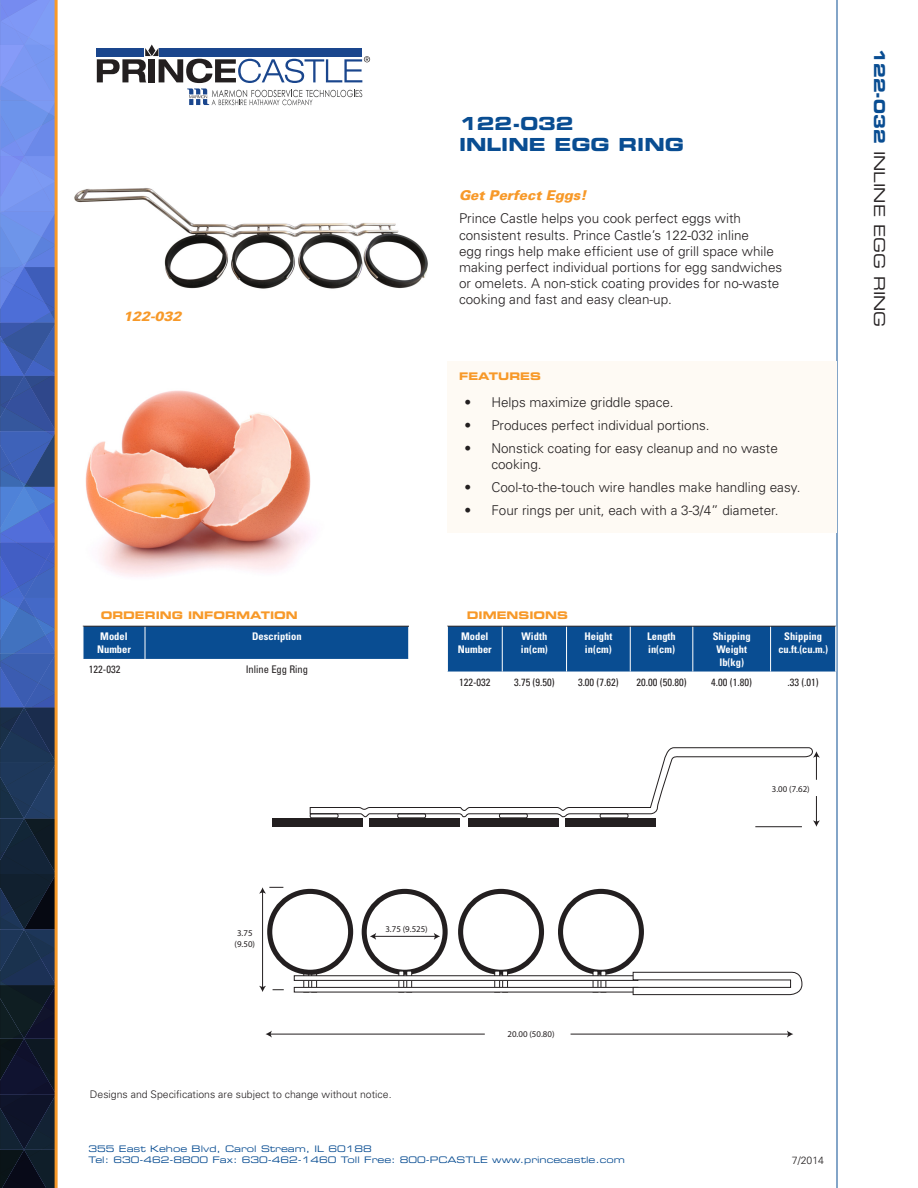
<style>
.page{position:relative;width:918px;height:1188px;background:#fff}
.page>*{position:absolute;margin:0;border:0;box-sizing:border-box;transform-origin:0 0}
.t1{font:18px/21.6px "Eurostile Bold Extended Two";color:#094d92}
.t2{font:15px "Eurostile Extended Two";color:#231f20}
.t3{font:300 13.5px/16.2px "Univers";color:#231f20}
.t4{font:italic 900 13.5px "Univers";color:#f79929}
.t5{font:700 condensed 10.5px/12.6px "Univers";color:#fff;text-align:center}
.t6{font:condensed 10.5px "Univers";color:#231f20}
.t7{font:300 10.5px "Univers";color:#231f20}
.t8{font:10.5px "Eurostile Bold Extended Two";color:#f79929}
.t9{font:9px/10.8px "Eurostile Extended Two";color:#094d92}
.t10{font:8.85px/10.6px "Myriad Pro";color:#231f20}
.s1{font-family:"Eurostile Bold Extended Two";color:#094d92}
</style>
<div class="page">
<svg style="left:0;top:0;width:55px;height:1188px;background:#3c5591"></svg>
<hr style="left:837px;top:0;width:1px;height:1188px;background:#094d92">
<hr style="left:55px;top:0;width:3px;height:1188px;background:#f79929">
<svg style="left:97px;top:45px;width:273px;height:60px"></svg>
<div style="left:97px;top:48px;width:47px;height:8px;background:#1a468d"></div>
<div style="left:160px;top:48px;width:202px;height:8px;background:#1a468d"></div>
<img style="left:74px;top:188px;width:354px;height:101px">
<img style="left:85px;top:390px;width:227px;height:187px">
<div style="left:447px;top:361px;width:390px;height:171px;background:#fefaf4"></div>
<div style="left:448px;top:627px;width:387px;height:45px;background:#094d92"></div>
<hr style="left:502px;top:626px;width:1px;height:46px;background:#fff">
<hr style="left:566px;top:626px;width:1px;height:46px;background:#fff">
<hr style="left:630px;top:626px;width:1px;height:46px;background:#fff">
<hr style="left:693px;top:626px;width:1px;height:46px;background:#fff">
<hr style="left:770px;top:626px;width:1px;height:46px;background:#fff">
<hr style="left:447px;top:626px;width:55px;height:1px;background:#231f20">
<hr style="left:502px;top:626px;width:65px;height:1px;background:#231f20">
<hr style="left:567px;top:626px;width:63px;height:1px;background:#231f20">
<hr style="left:630px;top:626px;width:63px;height:1px;background:#231f20">
<hr style="left:693px;top:626px;width:78px;height:1px;background:#231f20">
<hr style="left:771px;top:626px;width:65px;height:1px;background:#231f20">
<hr style="left:447px;top:626px;width:1px;height:46px;background:#fff">
<hr style="left:835px;top:626px;width:1px;height:46px;background:#fff">
<div style="left:362px;top:889px;width:86px;height:86px;border:5px solid #231f20;border-radius:50%"></div>
<div style="left:458px;top:889px;width:86px;height:86px;border:5px solid #231f20;border-radius:50%"></div>
<div style="left:558px;top:889px;width:86px;height:86px;border:5px solid #231f20;border-radius:50%"></div>
<div style="left:399px;top:971px;width:5px;height:21px;background:#fff"></div>
<div style="left:398px;top:971px;width:6px;height:22px;border:1px solid #231f20"></div>
<div style="left:407px;top:971px;width:5px;height:21px;background:#fff"></div>
<div style="left:406px;top:971px;width:6px;height:22px;border:1px solid #231f20"></div>
<div style="left:303px;top:971px;width:6px;height:22px;border:1px solid #231f20"></div>
<div style="left:311px;top:971px;width:6px;height:22px;border:1px solid #231f20"></div>
<div style="left:495px;top:971px;width:5px;height:21px;background:#fff"></div>
<div style="left:494px;top:971px;width:6px;height:22px;border:1px solid #231f20"></div>
<div style="left:503px;top:971px;width:5px;height:21px;background:#fff"></div>
<div style="left:502px;top:971px;width:6px;height:22px;border:1px solid #231f20"></div>
<div style="left:593px;top:971px;width:5px;height:21px;background:#fff"></div>
<div style="left:601px;top:971px;width:5px;height:21px;background:#fff"></div>
<hr style="left:294px;top:976px;width:344px;height:4px;background:#fff">
<div style="left:294px;top:975px;width:344px;height:6px;border:1px solid #231f20"></div>
<div style="left:294px;top:987px;width:344px;height:5px;background:#fff"></div>
<div style="left:294px;top:987px;width:344px;height:6px;border:1px solid #231f20"></div>
<svg style="left:632px;top:971px;width:171px;height:25px"></svg>
<hr style="left:571px;top:1034px;width:218px;height:1px;background:#231f20">
<svg style="left:787px;top:1031px;width:6px;height:7px"></svg>
<hr style="left:270px;top:1034px;width:215px;height:1px;background:#231f20">
<svg style="left:266px;top:1031px;width:6px;height:7px"></svg>
<svg style="left:309px;top:747px;width:511px;height:80px"></svg>
<hr style="left:262px;top:892px;width:1px;height:96px;background:#231f20">
<svg style="left:259px;top:986px;width:7px;height:6px"></svg>
<hr style="left:374px;top:936px;width:62px;height:1px;background:#231f20">
<svg style="left:370px;top:933px;width:6px;height:7px"></svg>
<svg style="left:434px;top:933px;width:6px;height:7px"></svg>
<div style="left:267px;top:889px;width:86px;height:86px;border:5px solid #231f20;border-radius:50%"></div>
<div style="left:273px;top:818px;width:90px;height:9px;background:#231f20"></div>
<hr style="left:755px;top:826px;width:47px;height:1px;background:#231f20">
<svg style="left:259px;top:887px;width:24px;height:7px"></svg>
<div style="left:84px;top:627px;width:325px;height:32px;background:#094d92"></div>
<hr style="left:145px;top:626px;width:1px;height:33px;background:#fff">
<hr style="left:83px;top:626px;width:62px;height:1px;background:#231f20">
<hr style="left:145px;top:626px;width:264px;height:1px;background:#231f20">
<hr style="left:83px;top:626px;width:1px;height:33px;background:#fff">
<p class="t4" style="left:123px;top:308px;width:60px">122-032</p>
<p class="t8" style="left:101px;top:608px;width:199px">ORDERING INFORMATION</p>
<p class="t5" style="left:97px;top:630px;width:35px">Model<br>Number</p>
<p class="t5" style="left:252px;top:630px;width:51px">Description</p>
<p class="t6" style="left:89px;top:663px;width:33px">122-032</p>
<p class="t6" style="left:246px;top:663px;width:64px">Inline Egg Ring</p>
<p class="t1" style="left:459px;top:112px;width:226px">122-032<br>INLINE EGG RING</p>
<p class="t4" style="left:459px;top:186px;width:129px">Get Perfect Eggs!</p>
<p class="t3" style="left:459px;top:210px;width:325px">Prince Castle helps you cook perfect eggs with consistent results. Prince Castle’s 122-032 inline<br>egg rings help make efficient use of grill space while making perfect individual portions for egg sandwiches or omelets. A non-stick coating provides for no-waste cooking and fast and easy clean-up.</p>
<p class="t8" style="left:459px;top:369px;width:83px">FEATURES</p>
<p class="t3" style="left:464px;top:394px;width:211px">• Helps maximize griddle space.</p>
<p class="t3" style="left:464px;top:417px;width:247px">• Produces perfect individual portions.</p>
<p class="t3" style="left:491px;top:440px;width:288px;text-indent:-27px">• Nonstick coating for easy cleanup and no waste cooking.</p>
<p class="t3" style="left:464px;top:479px;width:338px">• Cool-to-the-touch wire handles make handling easy.</p>
<p class="t3" style="left:464px;top:502px;width:316px">• Four rings per unit, each with a 3-3/4” diameter.</p>
<p class="t8" style="left:467px;top:608px;width:103px">DIMENSIONS</p>
<p class="t5" style="left:458px;top:630px;width:35px">Model<br>Number</p>
<p class="t5" style="left:521px;top:630px;width:28px;text-align:left">Width in(cm)</p>
<p class="t5" style="left:584px;top:630px;width:30px;text-align:left">Height in(cm)</p>
<p class="t5" style="left:647px;top:630px;width:30px;text-align:left">Length in(cm)</p>
<p class="t5" style="left:713px;top:630px;width:39px">Shipping<br>Weight lb(kg)</p>
<p class="t5" style="left:778px;top:630px;width:51px">Shipping cu.ft.(cu.m.)</p>
<p class="t6" style="left:459px;top:676px;width:33px">122-032</p>
<p class="t6" style="left:514px;top:676px;width:42px">3.75 (9.50)</p>
<p class="t6" style="left:578px;top:676px;width:42px">3.00 (7.62)</p>
<p class="t6" style="left:636px;top:676px;width:52px">20.00 (50.80)</p>
<p class="t6" style="left:711px;top:676px;width:42px">4.00 (1.80)</p>
<p class="t6" style="left:787px;top:676px;width:33px">.33 (.01)</p>
<p class="t10" style="left:772px;top:783px;width:39px">3.00 (7.62)</p>
<p class="t2" style="left:890px;top:48px;width:281px;rotate:90deg"><span class="s1">122-032</span> INLINE EGG RING</p>
<p class="t10" style="left:235px;top:928px;width:22px">3.75 (9.50)</p>
<p class="t10" style="left:385px;top:923px;width:44px">3.75 (9.525)</p>
<p class="t7" style="left:90px;top:1088px;width:303px">Designs and Specifications are subject to change without notice.</p>
<p class="t10" style="left:508px;top:1029px;width:48px">20.00 (50.80)</p>
<p class="t9" style="left:89px;top:1143px;width:538px">355 East Kehoe Blvd, Carol Stream, IL 60188<br>Tel: 630-462-8800 Fax: 630-462-1460 Toll Free: 800-PCASTLE www.princecastle.com</p>
<p class="t7" style="left:792px;top:1154px;width:34px">7/2014</p>
</div>
